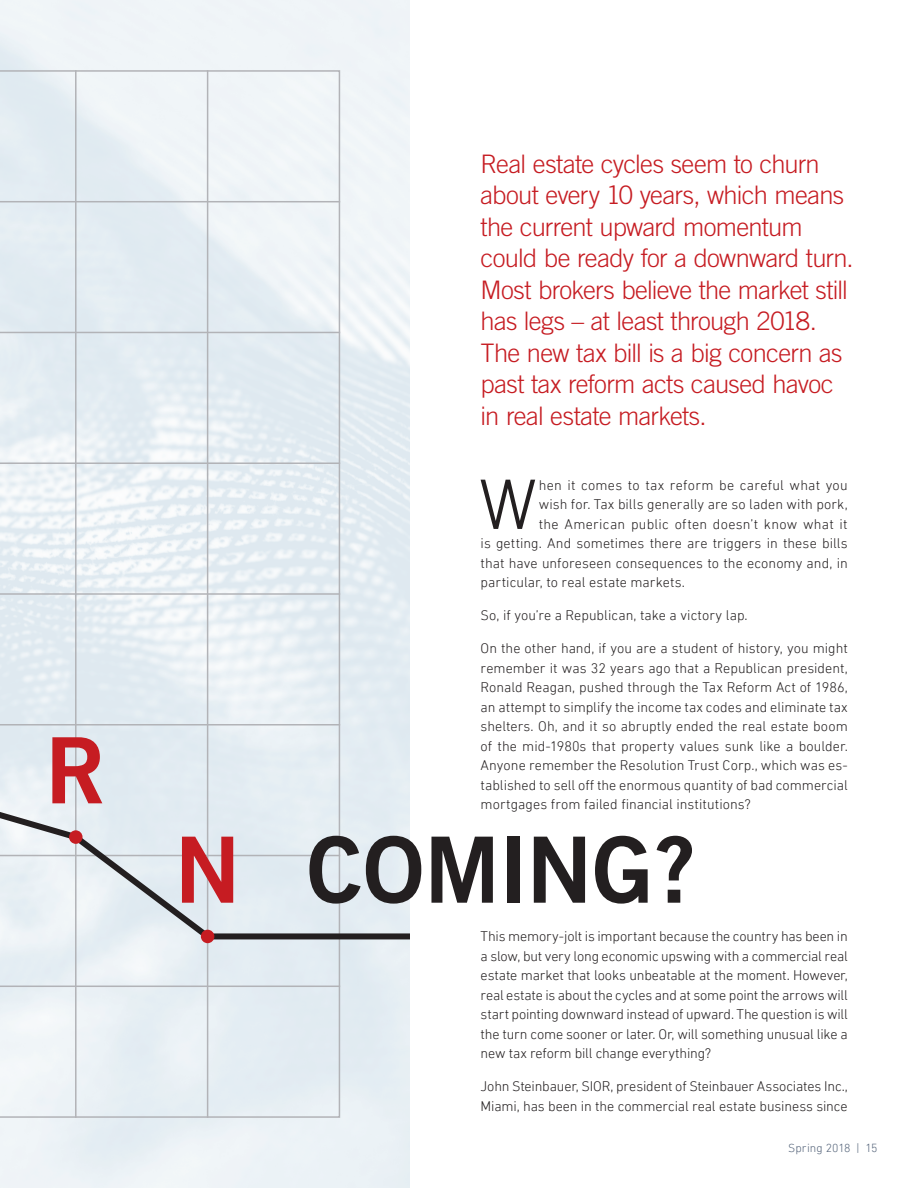
<style>
.page{position:relative;width:918px;height:1188px;background:#fff}
.page>*{position:absolute;margin:0;border:0;box-sizing:border-box;transform-origin:0 0}
.t1{font:91.5px "Trade Gothic Bold Two";color:#231f20}
.t2{font:91.5px "Trade Gothic Bold Two";color:#c61c22}
.t3{font:300 68.25px "Trade Gothic";color:#231f20}
.t4{font:300 25.5px/31.5px "Trade Gothic";letter-spacing:-.025em;color:#c61c22}
.t5{font:300 14.25px/19.5px "DIN Next LT Pro";letter-spacing:.005em;color:#231f20;text-align:justify}
.t6{font:300 12px "DIN Next LT Pro";letter-spacing:.005em;color:#546379}
</style>
<div class="page">
<img style="left:0;top:0;width:410px;height:1188px">
<svg style="left:0;top:70px;width:340px;height:1048px"></svg>
<hr style="left:0;top:201px;width:340px;height:1px;background:#b2b3b7">
<hr style="left:0;top:332px;width:340px;height:1px;background:#b2b3b7">
<hr style="left:0;top:986px;width:340px;height:1px;background:#b2b3b7">
<hr style="left:75px;top:70px;width:2px;height:1048px;background:#b2b3b7">
<hr style="left:207px;top:70px;width:1px;height:1048px;background:#b2b3b7">
<svg style="left:0;top:442px;width:410px;height:500px"></svg>
<div style="left:201px;top:930px;width:13px;height:13px;background:#c61c22;border-radius:50%"></div>
<div style="left:69px;top:830px;width:14px;height:14px;background:#c61c22;border-radius:50%"></div>
<h1 class="t2" style="left:45px;top:714px;width:63px">R</h1>
<h1 class="t2" style="left:175px;top:813px;width:68px">N</h1>
<p class="t4" style="left:481px;top:148px;width:375px">Real estate cycles seem to churn about every 10 years, which means the current upward momentum could be ready for a downward turn.<br>Most brokers believe the market still has legs – at least through 2018.<br>The new tax bill is a big concern as past tax reform acts caused havoc in real estate markets.</p>
<h2 class="t3" style="left:480px;top:464px;width:58px">W</h2>
<p class="t5" style="left:539px;top:475px;width:310px">hen it comes to tax reform be careful what you</p>
<p class="t5" style="left:539px;top:495px;width:310px">wish for. Tax bills generally are so laden with pork,</p>
<p class="t5" style="left:539px;top:514px;width:310px">the American public often doesn’t know what it</p>
<p class="t5" style="left:481px;top:534px;width:369px">is getting. And sometimes there are triggers in these bills</p>
<p class="t5" style="left:481px;top:553px;width:369px">that have unforeseen consequences to the economy and, in</p>
<p class="t5" style="left:481px;top:573px;width:206px">particular, to real estate markets.</p>
<p class="t5" style="left:481px;top:606px;width:269px">So, if you’re a Republican, take a victory lap.</p>
<p class="t5" style="left:481px;top:639px;width:369px">On the other hand, if you are a student of history, you might remember it was 32 years ago that a Republican president, Ronald Reagan, pushed through the Tax Reform Act of 1986, an attempt to simplify the income tax codes and eliminate tax shelters. Oh, and it so abruptly ended the real estate boom of the mid-1980s that property values sunk like a boulder.<br>Anyone remember the Resolution Trust Corp., which was es&shy;tablished to sell off the enormous quantity of bad commercial mortgages from failed financial institutions?</p>
<h1 class="t1" style="left:307px;top:813px;width:391px">COMING?</h1>
<p class="t5" style="left:481px;top:927px;width:369px">This memory-jolt is important because the country has been in a slow, but very long economic upswing with a commercial real estate market that looks unbeatable at the moment. However, real estate is about the cycles and at some point the arrows will start pointing downward instead of upward. The question is will the turn come sooner or later. Or, will something unusual like a new tax reform bill change everything?</p>
<p class="t5" style="left:481px;top:1077px;width:369px">John Steinbauer, SIOR, president of Steinbauer Associates Inc.,<br>Miami, has been in the commercial real estate business since</p>
<p class="t6" style="left:788px;top:1141px;width:91px">Spring 2018 | 15</p>
</div>
